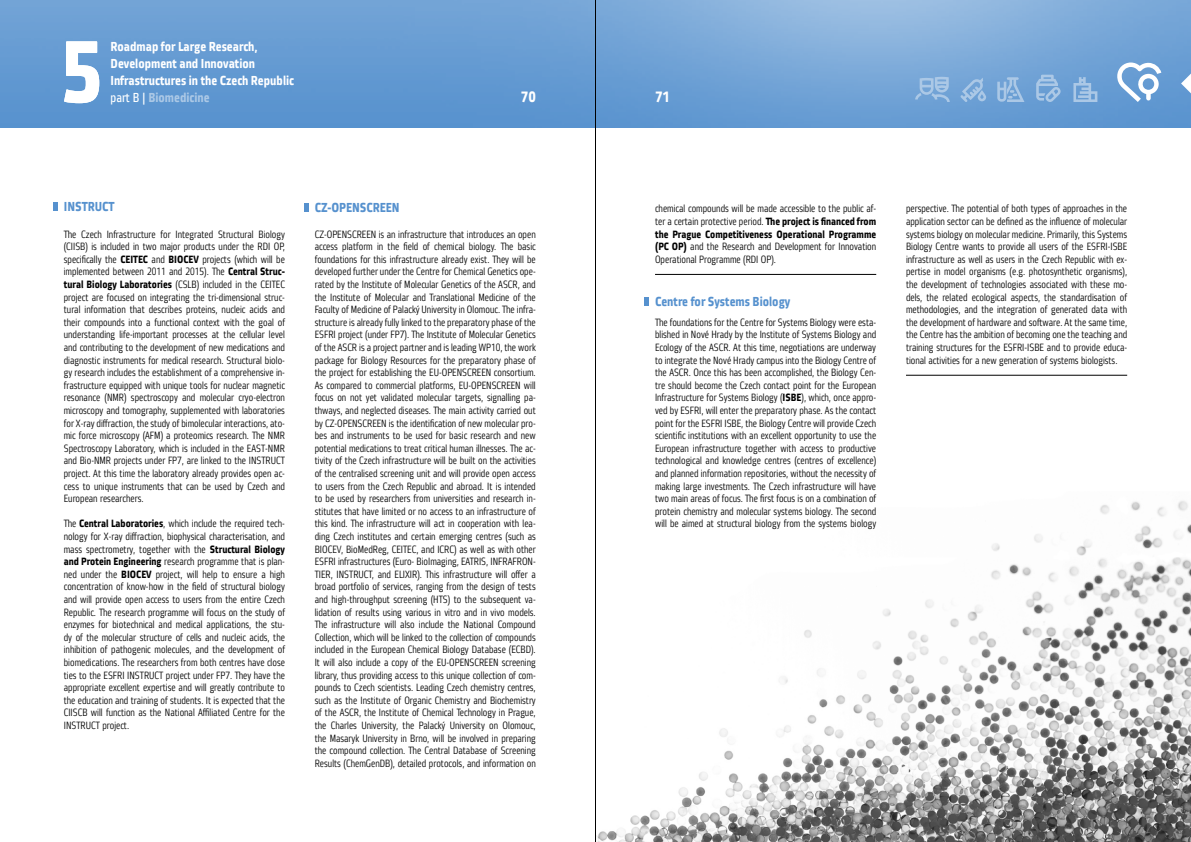
<style>
.page{position:relative;width:1191px;height:842px;background:#fff}
.page>*{position:absolute;margin:0;border:0;box-sizing:border-box;transform-origin:0 0}
.t1{font:700 87px "Vida 22 Pro";color:#fff}
.t2{font:700 15px "Vida 22 Pro";color:#fff}
.t3{font:700 13px/17px "Vida 22 Pro";color:#fff}
.t4{font:700 13px "Vida 22 Pro";color:#5691ce}
.t5{font:700 13px "Vida 22 Pro";color:#abc8e6}
.t6{font:10.5px/12.6px "Vida 21 Pro";color:#000;text-align:justify}
.t7{font:700 10.5px "Vida 22 Pro";color:#000}
.s1{font-weight:400;color:#fff}
.s2{font-family:"Vida 22 Pro";font-weight:700}
</style>
<div class="page">
<img style="left:0;top:0;width:595px;height:127px">
<svg style="left:596px;top:0;width:595px;height:127px;background:#76a6d7"></svg>
<svg style="left:1181px;top:66px;width:10px;height:35px"></svg>
<svg style="left:1117px;top:63px;width:44px;height:39px"></svg>
<svg style="left:960px;top:78px;width:26px;height:24px"></svg>
<svg style="left:1036px;top:75px;width:24px;height:27px"></svg>
<svg style="left:997px;top:77px;width:27px;height:25px"></svg>
<svg style="left:915px;top:77px;width:34px;height:25px"></svg>
<svg style="left:1073px;top:77px;width:24px;height:25px"></svg>
<img style="left:596px;top:501px;width:595px;height:341px">
<svg style="left:304px;top:203px;width:4px;height:9px"></svg>
<hr style="left:906px;top:375px;width:221px;height:1px;background:#000">
<svg style="left:53px;top:202px;width:4px;height:9px"></svg>
<hr style="left:655px;top:274px;width:221px;height:1px;background:#000">
<svg style="left:644px;top:298px;width:4px;height:8px"></svg>
<hr style="left:595px;top:0;width:1px;height:842px;background:#000">
<h1 class="t1" style="left:59px;top:6px;width:45px">5</h1>
<p class="t3" style="left:110px;top:37px;width:185px">Roadmap for Large Research,<br>Development and Innovation<br>Infrastructures in the Czech Republic</p>
<h2 class="t2" style="left:521px;top:86px;width:17px">70</h2>
<p class="t5" style="left:110px;top:88px;width:101px"><span class="s1">part B |</span> Biomedicine</p>
<h2 class="t2" style="left:655px;top:86px;width:17px">71</h2>
<p class="t4" style="left:64px;top:196px;width:52px">INSTRUCT</p>
<p class="t6" style="left:64px;top:227px;width:223px">The Czech Infrastructure for Integrated Structural Biology (CIISB) is included in two major products under the RDI OP, specifically the <span class="s2">CEITEC</span> and <span class="s2">BIOCEV</span> projects (which will be implemented between 2011 and 2015). The <span class="s2">Central Struc&shy;tural Biology Laboratories</span> (CSLB) included in the CEITEC project are focused on integrating the tri-dimensional struc&shy;tural information that describes proteins, nucleic acids and their compounds into a functional context with the goal of understanding life-important processes at the cellular level and contributing to the development of new medications and diagnostic instruments for medical research. Structural biolo&shy;gy research includes the establishment of a comprehensive in&shy;frastructure equipped with unique tools for nuclear magnetic resonance (NMR) spectroscopy and molecular cryo-electron microscopy and tomography, supplemented with laboratories for X-ray diffraction, the study of bimolecular interactions, ato&shy;mic force microscopy (AFM) a proteomics research. The NMR Spectroscopy Laboratory, which is included in the EAST-NMR and Bio-NMR projects under FP7, are linked to the INSTRUCT project. At this time the laboratory already provides open ac&shy;cess to unique instruments that can be used by Czech and European researchers.</p>
<p class="t6" style="left:64px;top:517px;width:223px">The <span class="s2">Central Laboratories</span>, which include the required tech&shy;nology for X-ray diffraction, biophysical characterisation, and mass spectrometry, together with the <span class="s2">Structural Biology and Protein Engineering</span> research programme that is plan&shy;ned under the <span class="s2">BIOCEV</span> project, will help to ensure a high concentration of know-how in the field of structural biology and will provide open access to users from the entire Czech Republic. The research programme will focus on the study of enzymes for biotechnical and medical applications, the stu&shy;dy of the molecular structure of cells and nucleic acids, the inhibition of pathogenic molecules, and the development of biomedications. The researchers from both centres have close ties to the ESFRI INSTRUCT project under FP7. They have the appropriate excellent expertise and will greatly contribute to the education and training of students. It is expected that the CIISCB will function as the National Affiliated Centre for the INSTRUCT project.</p>
<p class="t4" style="left:315px;top:197px;width:86px">CZ-OPENSCREEN</p>
<p class="t6" style="left:315px;top:227px;width:222px">CZ-OPENSCREEN is an infrastructure that introduces an open access platform in the field of chemical biology. The basic foundations for this infrastructure already exist. They will be developed further under the Centre for Chemical Genetics ope&shy;rated by the Institute of Molecular Genetics of the ASCR, and the Institute of Molecular and Translational Medicine of the Faculty of Medicine of Palacký University in Olomouc. The infra&shy;structure is already fully linked to the preparatory phase of the ESFRI project (under FP7). The Institute of Molecular Genetics of the ASCR is a project partner and is leading WP10, the work package for Biology Resources for the preparatory phase of the project for establishing the EU-OPENSCREEN consortium.<br>As compared to commercial platforms, EU-OPENSCREEN will focus on not yet validated molecular targets, signalling pa&shy;thways, and neglected diseases. The main activity carried out by CZ-OPENSCREEN is the identification of new molecular pro&shy;bes and instruments to be used for basic research and new potential medications to treat critical human illnesses. The ac&shy;tivity of the Czech infrastructure will be built on the activities of the centralised screening unit and will provide open access to users from the Czech Republic and abroad. It is intended to be used by researchers from universities and research in&shy;stitutes that have limited or no access to an infrastructure of this kind. The infrastructure will act in cooperation with lea&shy;ding Czech institutes and certain emerging centres (such as BIOCEV, BioMedReg, CEITEC, and ICRC) as well as with other ESFRI infrastructures (Euro- BioImaging, EATRIS, INFRAFRON-TIER, INSTRUCT, and ELIXIR). This infrastructure will offer a broad portfolio of services, ranging from the design of tests and high-throughput screening (HTS) to the subsequent va&shy;lidation of results using various in vitro and in vivo models.<br>The infrastructure will also include the National Compound Collection, which will be linked to the collection of compounds included in the European Chemical Biology Database (ECBD).<br>It will also include a copy of the EU-OPENSCREEN screening library, thus providing access to this unique collection of com&shy;pounds to Czech scientists. Leading Czech chemistry centres, such as the Institute of Organic Chemistry and Biochemistry of the ASCR, the Institute of Chemical Technology in Prague, the Charles University, the Palacký University on Olomouc, the Masaryk University in Brno, will be involved in preparing the compound collection. The Central Database of Screening Results (ChemGenDB), detailed protocols, and information on</p>
<p class="t6" style="left:655px;top:202px;width:223px">chemical compounds will be made accessible to the public af&shy;ter a certain protective period. <span class="s2">The project is financed from</span></p>
<p class="t7" style="left:655px;top:226px;width:223px">the Prague Competitiveness Operational Programme</p>
<p class="t6" style="left:655px;top:240px;width:223px"><span class="s2">(PC OP)</span> and the Research and Development for Innovation<br>Operational Programme (RDI OP).</p>
<p class="t4" style="left:655px;top:292px;width:137px">Centre for Systems Biology</p>
<p class="t6" style="left:655px;top:316px;width:223px">The foundations for the Centre for Systems Biology were esta&shy;blished in Nové Hrady by the Institute of Systems Biology and Ecology of the ASCR. At this time, negotiations are underway to integrate the Nové Hrady campus into the Biology Centre of the ASCR. Once this has been accomplished, the Biology Cen&shy;tre should become the Czech contact point for the European Infrastructure for Systems Biology (<span class="s2">ISBE</span>), which, once appro&shy;ved by ESFRI, will enter the preparatory phase. As the contact point for the ESFRI ISBE, the Biology Centre will provide Czech scientific institutions with an excellent opportunity to use the European infrastructure together with access to productive technological and knowledge centres (centres of excellence) and planned information repositories, without the necessity of making large investments. The Czech infrastructure will have two main areas of focus. The first focus is on a combination of protein chemistry and molecular systems biology. The second will be aimed at structural biology from the systems biology</p>
<p class="t6" style="left:906px;top:202px;width:223px">perspective. The potential of both types of approaches in the application sector can be defined as the influence of molecular systems biology on molecular medicine. Primarily, this Systems Biology Centre wants to provide all users of the ESFRI-ISBE infrastructure as well as users in the Czech Republic with ex&shy;pertise in model organisms (e.g. photosynthetic organisms), the development of technologies associated with these mo&shy;dels, the related ecological aspects, the standardisation of methodologies, and the integration of generated data with the development of hardware and software. At the same time, the Centre has the ambition of becoming one the teaching and training structures for the ESFRI-ISBE and to provide educa&shy;tional activities for a new generation of systems biologists.</p>
</div>
